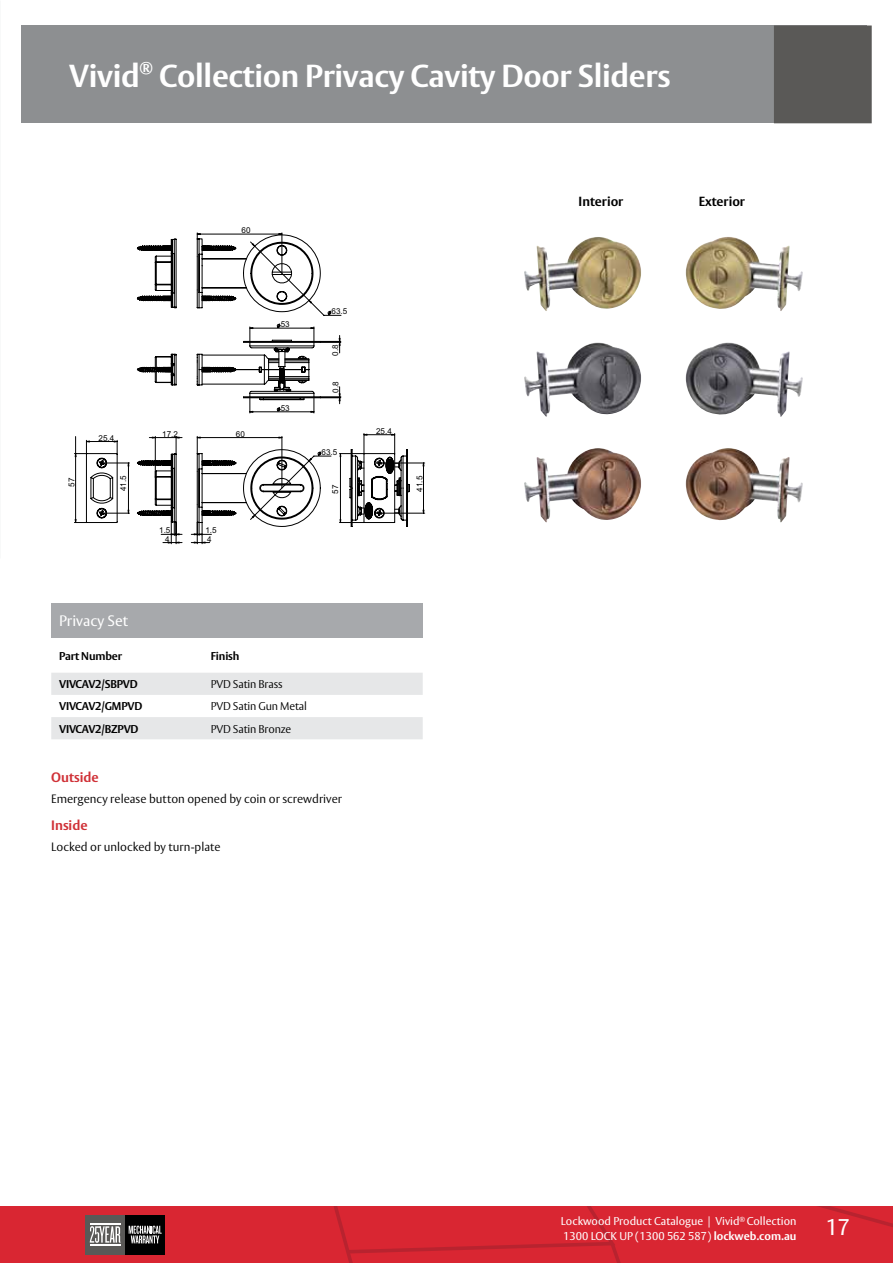
<style>
.page{position:relative;width:893px;height:1263px;background:#fff}
.page>*{position:absolute;margin:0;border:0;box-sizing:border-box;transform-origin:0 0}
.t1{font:700 31.5px "ASSA Vesta";letter-spacing:-.01em;color:#fff}
.t2{font:22.5px "ASSA Vesta";color:#fff}
.t3{font:700 15.75px "ASSA Vesta";color:#fff}
.t4{font:15px "ASSA Vesta";color:#fff}
.t5{font:700 13.5px "ASSA Vesta";color:#d03137}
.t6{font:700 13.05px "ASSA Vesta";color:#000}
.t7{font:300 12px "ASSA Vesta";color:#000}
.t8{font:11.25px/15px "ASSA Vesta";color:#fff}
.t9{font:700 11.25px "ASSA Vesta";letter-spacing:-.015em;color:#000}
.t10{font:300 11.25px "ASSA Vesta";letter-spacing:-.015em;color:#000}
.t11{font:8.1px/8.2px "Arial";color:#000;text-align:right}
.s1{font-weight:700}
</style>
<div class="page">
<svg style="left:0;top:1206px;width:893px;height:57px;background:#cf2834"></svg>
<hr style="left:90px;top:1224px;width:30px;height:1px;background:#fff">
<hr style="left:90px;top:1244px;width:30px;height:1px;background:#fff">
<div style="left:21px;top:26px;width:846px;height:97px;background:#8d8f91"></div>
<div style="left:774px;top:26px;width:98px;height:97px;background:#5a5957"></div>
<hr style="left:379px;top:463px;width:46px;height:1px;background:#000">
<hr style="left:379px;top:513px;width:46px;height:1px;background:#000">
<hr style="left:423px;top:463px;width:1px;height:50px;background:#000">
<hr style="left:75px;top:436px;width:1px;height:85px;background:#000">
<svg style="left:74px;top:440px;width:56px;height:83px"></svg>
<svg style="left:137px;top:233px;width:273px;height:311px"></svg>
<div style="left:51px;top:603px;width:372px;height:35px;background:#a7a9ac"></div>
<svg style="left:51px;top:673px;width:372px;height:66px"></svg>
<img style="left:524px;top:237px;width:117px;height:74px">
<img style="left:686px;top:237px;width:117px;height:74px">
<img style="left:524px;top:342px;width:117px;height:75px">
<img style="left:686px;top:342px;width:117px;height:75px">
<img style="left:524px;top:448px;width:117px;height:75px">
<img style="left:686px;top:448px;width:117px;height:75px">
<h1 class="t1" style="left:69px;top:56px;width:72px">Vivid</h1>
<h3 class="t3" style="left:139px;top:56px;width:15px">®</h3>
<h1 class="t1" style="left:159px;top:56px;width:513px">Collection Privacy Cavity Door Sliders</h1>
<p class="t11" style="left:99px;top:434px;width:17px">25.4</p>
<p class="t11" style="left:68px;top:487px;width:11px;rotate:-90deg">57</p>
<p class="t11" style="left:119px;top:491px;width:17px;rotate:-90deg">41.5</p>
<p class="t11" style="left:162px;top:430px;width:17px">17.2</p>
<p class="t11" style="left:242px;top:226px;width:11px">60</p>
<p class="t11" style="left:236px;top:430px;width:11px">60</p>
<p class="t11" style="left:281px;top:320px;width:11px">53</p>
<p class="t11" style="left:281px;top:404px;width:11px">53</p>
<p class="t11" style="left:159px;top:526px;width:13px">1.5<br>4</p>
<p class="t11" style="left:205px;top:526px;width:13px;text-align:left">1.5<br>4</p>
<p class="t11" style="left:332px;top:307px;width:17px">63.5</p>
<p class="t11" style="left:331px;top:356px;width:13px;rotate:-90deg">0.8</p>
<p class="t11" style="left:332px;top:393px;width:13px;rotate:-90deg">0.8</p>
<p class="t11" style="left:322px;top:448px;width:17px">63.5</p>
<p class="t11" style="left:376px;top:427px;width:17px">25.4</p>
<p class="t11" style="left:331px;top:494px;width:11px;rotate:-90deg">57</p>
<p class="t11" style="left:416px;top:492px;width:17px;rotate:-90deg">41.5</p>
<h3 class="t4" style="left:59px;top:612px;width:71px">Privacy Set</h3>
<p class="t9" style="left:59px;top:649px;width:64px">Part Number</p>
<p class="t9" style="left:211px;top:649px;width:30px">Finish</p>
<p class="t9" style="left:59px;top:677px;width:80px">VIVCAV2/SBPVD</p>
<p class="t10" style="left:211px;top:677px;width:73px">PVD Satin Brass</p>
<p class="t9" style="left:59px;top:699px;width:85px">VIVCAV2/GMPVD</p>
<p class="t10" style="left:211px;top:700px;width:98px">PVD Satin Gun Metal</p>
<p class="t9" style="left:59px;top:722px;width:81px">VIVCAV2/BZPVD</p>
<p class="t10" style="left:211px;top:722px;width:82px">PVD Satin Bronze</p>
<p class="t5" style="left:51px;top:769px;width:49px">Outside</p>
<p class="t7" style="left:51px;top:792px;width:292px">Emergency release button opened by coin or screwdriver</p>
<p class="t5" style="left:51px;top:817px;width:38px">Inside</p>
<p class="t7" style="left:51px;top:840px;width:171px">Locked or unlocked by turn-plate</p>
<p class="t6" style="left:579px;top:193px;width:46px">Interior</p>
<p class="t6" style="left:699px;top:193px;width:48px">Exterior</p>
<p class="t8" style="left:561px;top:1214px;width:237px">Lockwood Product Catalogue | Vivid<sup>®</sup> Collection<br>1300 LOCK UP (1300 562 587) <span class="s1">lockweb.com.au</span></p>
<h2 class="t2" style="left:825px;top:1214px;width:26px">17</h2>
</div>
